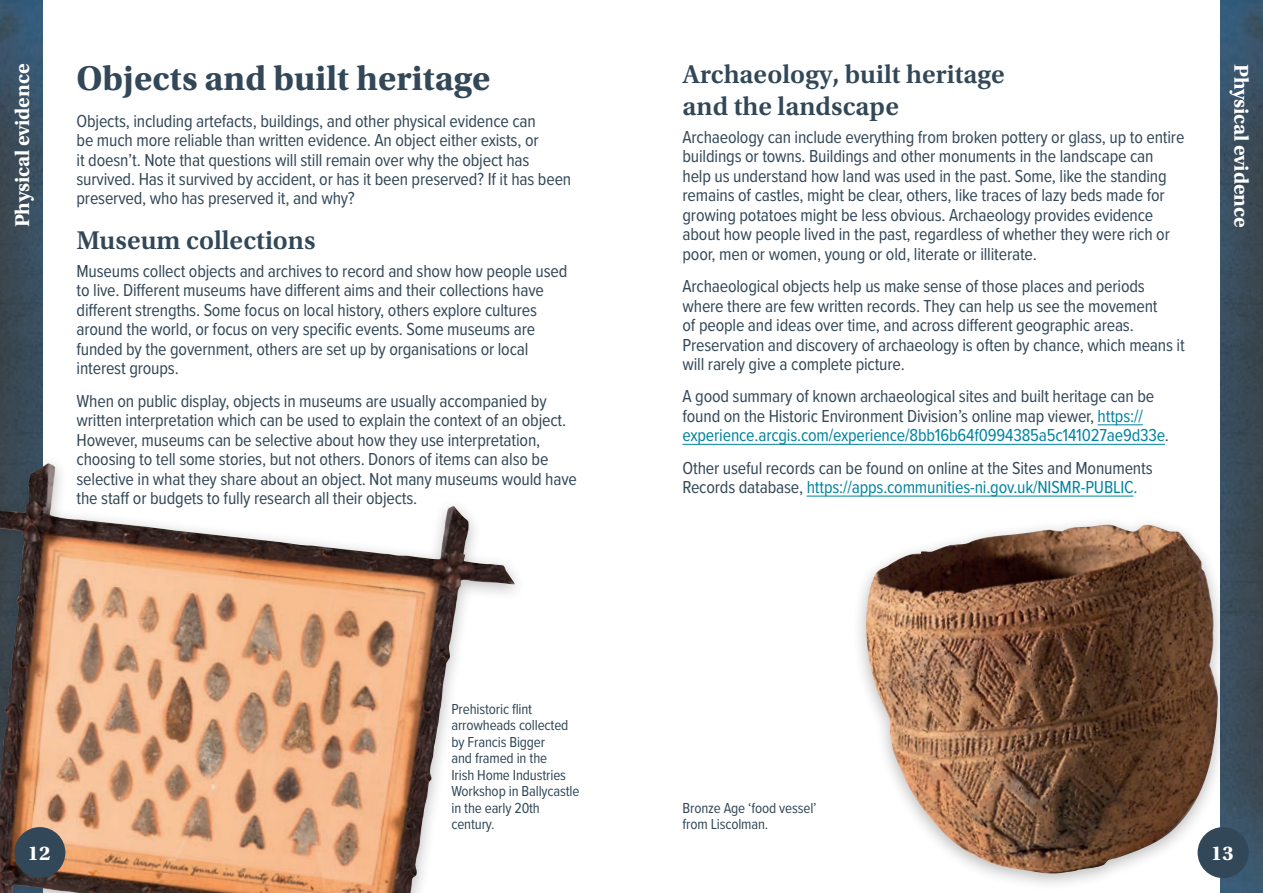
<style>
.page{position:relative;width:1263px;height:893px;background:#fff}
.page>*{position:absolute;margin:0;border:0;box-sizing:border-box;transform-origin:0 0}
.t1{font:700 36px "Utopia Std";color:#324757}
.t2{font:600 27px/31.5px "Utopia Std";color:#324757}
.t3{font:700 21px "Utopia Std";letter-spacing:-.01em;color:#fff}
.t4{font:18px/19.5px "Proxima Nova Cond";letter-spacing:-.01em;color:#324757}
.t5{font:15px/16.5px "Proxima Nova Cond";letter-spacing:-.01em;color:#324757}
.s1{color:#00849f}
</style>
<div class="page">
<img style="left:0;top:0;width:42px;height:455px">
<img style="left:1220px;top:0;width:43px;height:893px">
<hr style="left:1097px;top:424px;width:46px;height:1px;background:#00849f">
<hr style="left:682px;top:444px;width:483px;height:1px;background:#00849f">
<hr style="left:807px;top:496px;width:326px;height:1px;background:#00849f">
<img style="left:0;top:470px;width:515px;height:423px">
<div style="left:852px;top:515px;width:380px;height:377px;background:#231f20;opacity:.3"></div>
<img style="left:864px;top:522px;width:354px;height:353px">
<div style="left:14px;top:827px;width:51px;height:51px;background:#324757;border-radius:50%"></div>
<div style="left:1197px;top:827px;width:51px;height:51px;background:#324757;border-radius:50%"></div>
<p class="t3" style="left:10px;top:227px;width:165px;rotate:-90deg">Physical evidence</p>
<p class="t3" style="left:1253px;top:64px;width:165px;rotate:90deg">Physical evidence</p>
<h2 class="t2" style="left:682px;top:59px;width:324px">Archaeology, built heritage and the landscape</h2>
<p class="t4" style="left:682px;top:126px;width:503px">Archaeology can include everything from broken pottery or glass, up to entire buildings or towns. Buildings and other monuments in the landscape can help us understand how land was used in the past. Some, like the standing remains of castles, might be clear, others, like traces of lazy beds made for growing potatoes might be less obvious. Archaeology provides evidence about how people lived in the past, regardless of whether they were rich or poor, men or women, young or old, literate or illiterate.</p>
<p class="t4" style="left:682px;top:276px;width:504px">Archaeological objects help us make sense of those places and periods where there are few written records. They can help us see the movement<br>of people and ideas over time, and across different geographic areas.<br>Preservation and discovery of archaeology is often by chance, which means it will rarely give a complete picture.</p>
<p class="t4" style="left:682px;top:386px;width:488px">A good summary of known archaeological sites and built heritage can be found on the Historic Environment Division’s online map viewer, <span class="s1">https:// experience.arcgis.com/experience/8bb16b64f0994385a5c141027ae9d33e</span>.</p>
<p class="t4" style="left:682px;top:457px;width:472px">Other useful records can be found on online at the Sites and Monuments<br>Records database, <span class="s1">https://apps.communities-ni.gov.uk/NISMR-PUBLIC.</span></p>
<h1 class="t1" style="left:77px;top:57px;width:415px">Objects and built heritage</h1>
<p class="t4" style="left:77px;top:110px;width:496px">Objects, including artefacts, buildings, and other physical evidence can<br>be much more reliable than written evidence. An object either exists, or<br>it doesn’t. Note that questions will still remain over why the object has survived. Has it survived by accident, or has it been preserved? If it has been preserved, who has preserved it, and why?</p>
<h2 class="t2" style="left:77px;top:225px;width:240px">Museum collections</h2>
<p class="t4" style="left:77px;top:260px;width:492px">Museums collect objects and archives to record and show how people used to live. Different museums have different aims and their collections have different strengths. Some focus on local history, others explore cultures around the world, or focus on very specific events. Some museums are funded by the government, others are set up by organisations or local interest groups.</p>
<p class="t4" style="left:77px;top:390px;width:502px">When on public display, objects in museums are usually accompanied by written interpretation which can be used to explain the context of an object.<br>However, museums can be selective about how they use interpretation, choosing to tell some stories, but not others. Donors of items can also be selective in what they share about an object. Not many museums would have the staff or budgets to fully research all their objects.</p>
<p class="t5" style="left:451px;top:700px;width:129px">Prehistoric flint arrowheads collected by Francis Bigger<br>and framed in the<br>Irish Home Industries<br>Workshop in Ballycastle in the early 20th century.</p>
<p class="t5" style="left:682px;top:799px;width:136px">Bronze Age ‘food vessel’ from Liscolman.</p>
<p class="t3" style="left:28px;top:841px;width:24px">12</p>
<p class="t3" style="left:1211px;top:841px;width:24px">13</p>
</div>
